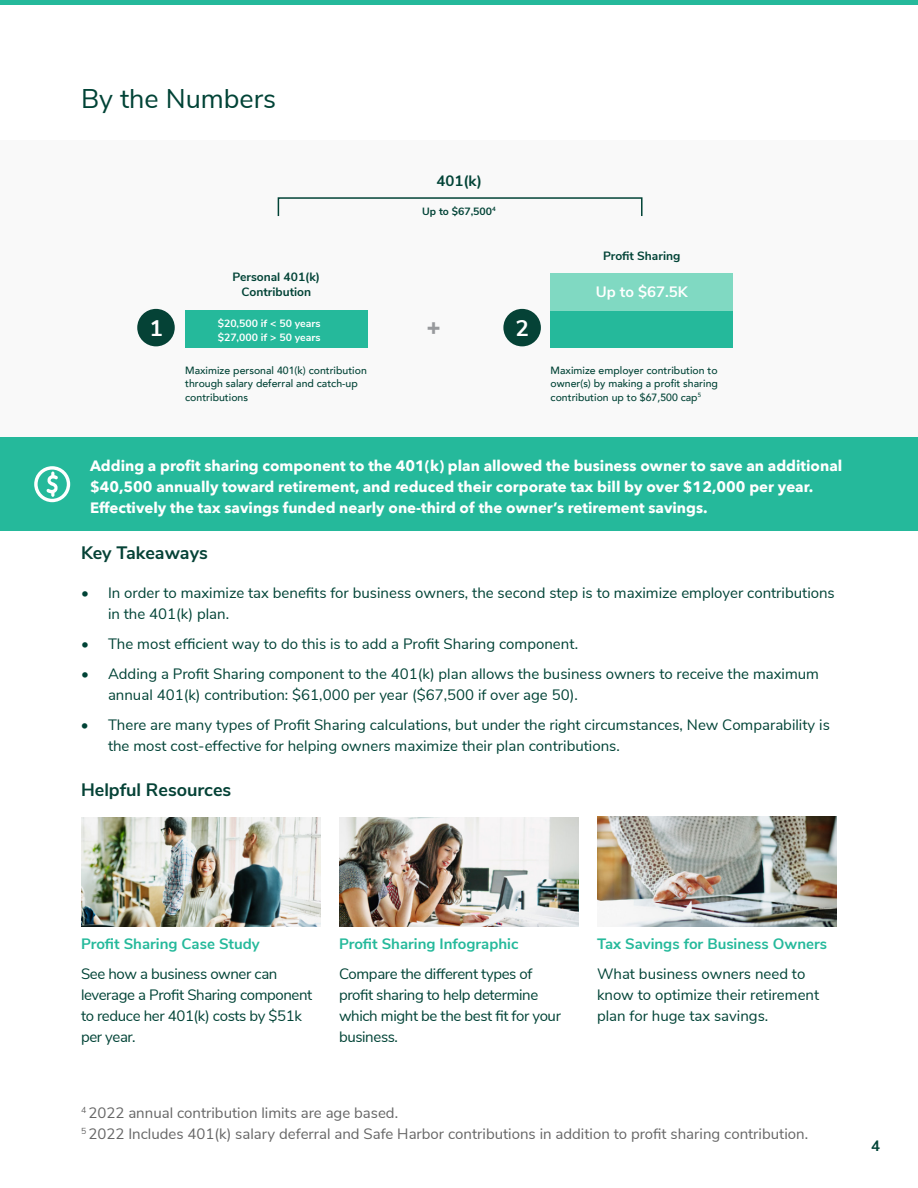
<style>
.page{position:relative;width:918px;height:1188px;background:#fff}
.page>*{position:absolute;margin:0;border:0;box-sizing:border-box;transform-origin:0 0}
.t1{font:27px "Nunito Sans";color:#014336}
.t2{font:900 24px "Nunito Sans";color:#97999c}
.t3{font:700 22.5px "Nunito Sans";color:#fff}
.t4{font:700 18px "Nunito Sans";color:#054236}
.t5{font:15px/21px "Nunito Sans";color:#014336}
.t6{font:700 15px/21px "Avenir Next";color:#fff}
.t7{font:15px/21px "Nunito Sans";letter-spacing:-.025em;color:#014336}
.t8{font:15px/21px "Nunito Sans";color:#666}
.t9{font:700 15px "Nunito Sans";color:#25b99b}
.t10{font:700 15px "Nunito Sans";color:#fff}
.t11{font:700 15px "Nunito Sans";color:#014336}
.t12{font:700 12px/15px "Nunito Sans";color:#014336;text-align:center}
.t13{font:500 10.5px/13.5px "Avenir";color:#014336}
.t14{font:700 10.5px/13.5px "Nunito Sans";color:#fff}
.t15{font:700 10.5px "Nunito Sans";color:#014336}
</style>
<div class="page">
<img style="left:339px;top:817px;width:240px;height:110px">
<img style="left:81px;top:817px;width:240px;height:110px">
<div style="left:0;top:140px;width:918px;height:297px;background:#f9f9f9"></div>
<div style="left:551px;top:310px;width:182px;height:38px;background:#25b99b"></div>
<div style="left:137px;top:309px;width:38px;height:37px;background:#054236;border-radius:50%"></div>
<div style="left:503px;top:309px;width:38px;height:37px;background:#054236;border-radius:50%"></div>
<div style="left:278px;top:197px;width:365px;height:20px;border:2px solid #014336"></div>
<div style="left:551px;top:273px;width:182px;height:37px;background:#80d9c2"></div>
<div style="left:185px;top:310px;width:182px;height:38px;background:#25b99b"></div>
<div style="left:0;top:438px;width:918px;height:93px;background:#25b99b"></div>
<svg style="left:34px;top:466px;width:36px;height:36px"></svg>
<img style="left:597px;top:816px;width:240px;height:110px">
<hr style="left:0;top:0;width:918px;height:4px;background:#25b99b">
<h1 class="t1" style="left:81px;top:79px;width:197px">By the Numbers</h1>
<p class="t12" style="left:232px;top:268px;width:89px">Personal 401(k)<br>Contribution</p>
<p class="t11" style="left:436px;top:170px;width:47px">401(k)</p>
<p class="t15" style="left:422px;top:203px;width:75px">Up to $67,500<sup>4</sup></p>
<p class="t14" style="left:218px;top:316px;width:104px">$20,500 if &lt; 50 years $27,000 if &gt; 50 years</p>
<h3 class="t3" style="left:149px;top:312px;width:15px">1</h3>
<h3 class="t3" style="left:516px;top:312px;width:15px">2</h3>
<h2 class="t2" style="left:427px;top:309px;width:16px">+</h2>
<p class="t13" style="left:185px;top:363px;width:183px">Maximize personal 401(k) contribution through salary deferral and catch-up contributions</p>
<p class="t12" style="left:603px;top:247px;width:79px">Profit Sharing</p>
<p class="t10" style="left:596px;top:281px;width:93px">Up to $67.5K</p>
<p class="t13" style="left:551px;top:363px;width:169px;text-align:justify">Maximize employer contribution to owner(s) by making a profit sharing contribution up to $67,500 cap<sup>5</sup></p>
<p class="t6" style="left:90px;top:455px;width:754px">Adding a profit sharing component to the 401(k) plan allowed the business owner to save an additional $40,500 annually toward retirement, and reduced their corporate tax bill by over $12,000 per year.<br>Effectively the tax savings funded nearly one-third of the owner’s retirement savings.</p>
<p class="t4" style="left:81px;top:540px;width:128px">Key Takeaways</p>
<p class="t5" style="left:108px;top:582px;width:728px;text-indent:-27px">• In order to maximize tax benefits for business owners, the second step is to maximize employer contributions in the 401(k) plan.</p>
<p class="t5" style="left:81px;top:633px;width:499px">• The most efficient way to do this is to add a Profit Sharing component.</p>
<p class="t5" style="left:108px;top:663px;width:713px;text-indent:-27px">• Adding a Profit Sharing component to the 401(k) plan allows the business owners to receive the maximum annual 401(k) contribution: $61,000 per year ($67,500 if over age 50).</p>
<p class="t5" style="left:108px;top:714px;width:723px;text-indent:-27px">• There are many types of Profit Sharing calculations, but under the right circumstances, New Comparability is the most cost-effective for helping owners maximize their plan contributions.</p>
<p class="t4" style="left:81px;top:777px;width:152px">Helpful Resources</p>
<p class="t9" style="left:81px;top:933px;width:180px">Profit Sharing Case Study</p>
<p class="t7" style="left:81px;top:963px;width:233px">See how a business owner can leverage a Profit Sharing component to reduce her 401(k) costs by $51k per year.</p>
<p class="t9" style="left:339px;top:933px;width:181px">Profit Sharing Infographic</p>
<p class="t7" style="left:339px;top:963px;width:223px">Compare the different types of profit sharing to help determine which might be the best fit for your business.</p>
<p class="t9" style="left:597px;top:933px;width:232px">Tax Savings for Business Owners</p>
<p class="t5" style="left:597px;top:963px;width:224px">What business owners need to know to optimize their retirement plan for huge tax savings.</p>
<p class="t8" style="left:81px;top:1102px;width:729px"><sup>4</sup> 2022 annual contribution limits are age based.<br><sup>5</sup> 2022 Includes 401(k) salary deferral and Safe Harbor contributions in addition to profit sharing contribution.</p>
<p class="t11" style="left:871px;top:1135px;width:10px">4</p>
</div>
